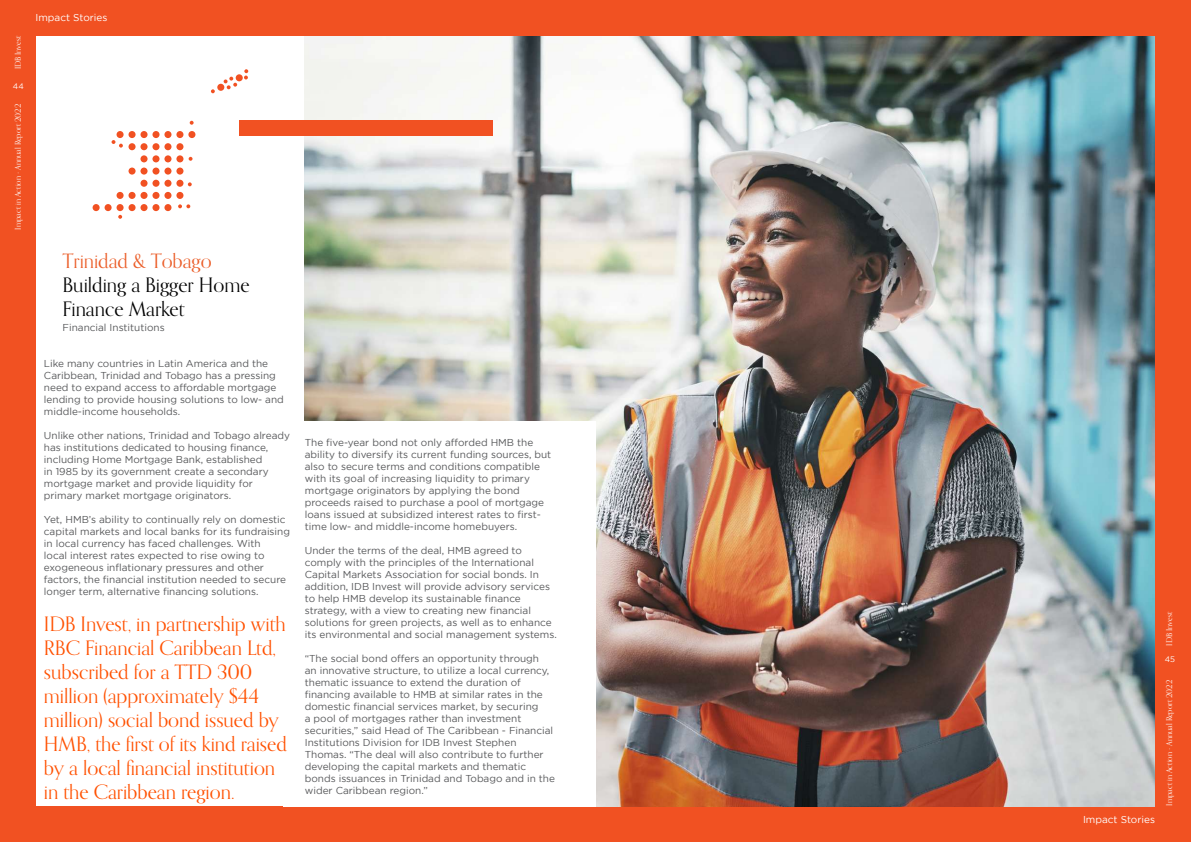
<style>
.page{position:relative;width:1191px;height:842px;background:#fff}
.page>*{position:absolute;margin:0;border:0;box-sizing:border-box;transform-origin:0 0}
.t1{font:20px/24px "Orpheus Pro";color:#ff5100}
.t2{font:20px/24px "Orpheus Pro";color:#000}
.t3{font:20px "Orpheus Pro";color:#eb5e29}
.t4{font:10px/12px "Gotham";color:#57585a}
.t5{font:10px "Gotham";color:#fff}
.t6{font:8px "Orpheus Pro";color:#fff}
.t7{font:8px "Gotham";color:#fff}
</style>
<div class="page">
<div style="left:0;top:0;width:1190px;height:36px;background:#f15122"></div>
<div style="left:0;top:807px;width:1191px;height:35px;background:#f15122"></div>
<div style="left:0;top:0;width:36px;height:828px;background:#f15122"></div>
<div style="left:1155px;top:0;width:36px;height:828px;background:#f15122"></div>
<img style="left:305px;top:37px;width:850px;height:770px">
<div style="left:283px;top:421px;width:312px;height:386px;background:#fff"></div>
<div style="left:239px;top:120px;width:253px;height:15px;background:#f15122"></div>
<div style="left:164px;top:204px;width:7px;height:7px;background:#f15122;border-radius:50%"></div>
<div style="left:152px;top:204px;width:7px;height:7px;background:#f15122;border-radius:50%"></div>
<div style="left:140px;top:204px;width:7px;height:7px;background:#f15122;border-radius:50%"></div>
<div style="left:128px;top:204px;width:8px;height:7px;background:#f15122;border-radius:50%"></div>
<div style="left:117px;top:204px;width:7px;height:7px;background:#f15122;border-radius:50%"></div>
<div style="left:105px;top:204px;width:7px;height:7px;background:#f15122;border-radius:50%"></div>
<div style="left:93px;top:204px;width:7px;height:7px;background:#f15122;border-radius:50%"></div>
<div style="left:176px;top:192px;width:7px;height:7px;background:#f15122;border-radius:50%"></div>
<div style="left:164px;top:192px;width:7px;height:7px;background:#f15122;border-radius:50%"></div>
<div style="left:152px;top:192px;width:7px;height:7px;background:#f15122;border-radius:50%"></div>
<div style="left:140px;top:192px;width:7px;height:7px;background:#f15122;border-radius:50%"></div>
<div style="left:128px;top:192px;width:8px;height:7px;background:#f15122;border-radius:50%"></div>
<div style="left:117px;top:192px;width:7px;height:7px;background:#f15122;border-radius:50%"></div>
<div style="left:176px;top:180px;width:7px;height:7px;background:#f15122;border-radius:50%"></div>
<div style="left:164px;top:180px;width:7px;height:7px;background:#f15122;border-radius:50%"></div>
<div style="left:152px;top:180px;width:7px;height:7px;background:#f15122;border-radius:50%"></div>
<div style="left:140px;top:180px;width:7px;height:7px;background:#f15122;border-radius:50%"></div>
<div style="left:176px;top:168px;width:7px;height:7px;background:#f15122;border-radius:50%"></div>
<div style="left:164px;top:168px;width:7px;height:7px;background:#f15122;border-radius:50%"></div>
<div style="left:152px;top:168px;width:7px;height:7px;background:#f15122;border-radius:50%"></div>
<div style="left:140px;top:168px;width:7px;height:7px;background:#f15122;border-radius:50%"></div>
<div style="left:128px;top:168px;width:8px;height:7px;background:#f15122;border-radius:50%"></div>
<div style="left:176px;top:155px;width:7px;height:7px;background:#f15122;border-radius:50%"></div>
<div style="left:164px;top:155px;width:7px;height:7px;background:#f15122;border-radius:50%"></div>
<div style="left:152px;top:155px;width:7px;height:7px;background:#f15122;border-radius:50%"></div>
<div style="left:140px;top:155px;width:7px;height:7px;background:#f15122;border-radius:50%"></div>
<div style="left:176px;top:143px;width:7px;height:7px;background:#f15122;border-radius:50%"></div>
<div style="left:164px;top:143px;width:7px;height:7px;background:#f15122;border-radius:50%"></div>
<div style="left:152px;top:143px;width:7px;height:7px;background:#f15122;border-radius:50%"></div>
<div style="left:140px;top:143px;width:7px;height:7px;background:#f15122;border-radius:50%"></div>
<div style="left:128px;top:143px;width:8px;height:7px;background:#f15122;border-radius:50%"></div>
<div style="left:188px;top:131px;width:7px;height:7px;background:#f15122;border-radius:50%"></div>
<div style="left:217px;top:84px;width:7px;height:7px;background:#f15122;border-radius:50%"></div>
<div style="left:236px;top:74px;width:7px;height:7px;background:#f15122;border-radius:50%"></div>
<div style="left:176px;top:131px;width:7px;height:7px;background:#f15122;border-radius:50%"></div>
<div style="left:164px;top:131px;width:7px;height:7px;background:#f15122;border-radius:50%"></div>
<div style="left:152px;top:131px;width:7px;height:7px;background:#f15122;border-radius:50%"></div>
<div style="left:140px;top:131px;width:7px;height:7px;background:#f15122;border-radius:50%"></div>
<div style="left:128px;top:131px;width:8px;height:7px;background:#f15122;border-radius:50%"></div>
<div style="left:117px;top:131px;width:7px;height:7px;background:#f15122;border-radius:50%"></div>
<svg style="left:190px;top:121px;width:4px;height:4px"></svg>
<svg style="left:211px;top:89px;width:4px;height:4px"></svg>
<svg style="left:244px;top:69px;width:4px;height:10px"></svg>
<svg style="left:189px;top:157px;width:3px;height:4px"></svg>
<svg style="left:224px;top:77px;width:13px;height:12px"></svg>
<svg style="left:178px;top:204px;width:12px;height:4px"></svg>
<svg style="left:188px;top:182px;width:4px;height:4px"></svg>
<svg style="left:118px;top:215px;width:4px;height:4px"></svg>
<svg style="left:112px;top:140px;width:11px;height:8px"></svg>
<p class="t6" style="left:13px;top:69px;width:35px;rotate:-90deg">IDB Invest</p>
<p class="t7" style="left:13px;top:81px;width:12px">44</p>
<p class="t6" style="left:13px;top:230px;width:127px;rotate:-90deg">Impact in Action - Annual Report 2022</p>
<p class="t5" style="left:36px;top:12px;width:73px">Impact Stories</p>
<h1 class="t3" style="left:63px;top:248px;width:151px">Trinidad &amp; Tobago</h1>
<h1 class="t2" style="left:63px;top:272px;width:189px">Building a Bigger Home<br>Finance Market</h1>
<p class="t4" style="left:63px;top:322px;width:104px">Financial Institutions</p>
<p class="t4" style="left:44px;top:358px;width:241px">Like many countries in Latin America and the Caribbean, Trinidad and Tobago has a pressing need to expand access to affordable mortgage lending to provide housing solutions to low- and middle-income households.</p>
<p class="t4" style="left:44px;top:430px;width:248px">Unlike other nations, Trinidad and Tobago already has institutions dedicated to housing finance, including Home Mortgage Bank, established<br>in 1985 by its government create a secondary mortgage market and provide liquidity for primary market mortgage originators.</p>
<p class="t4" style="left:44px;top:514px;width:248px">Yet, HMB’s ability to continually rely on domestic capital markets and local banks for its fundraising in local currency has faced challenges. With<br>local interest rates expected to rise owing to exogeneous inflationary pressures and other factors, the financial institution needed to secure longer term, alternative financing solutions.</p>
<h1 class="t1" style="left:44px;top:612px;width:244px">IDB Invest, in partnership with<br>RBC Financial Caribbean Ltd, subscribed for a TTD 300 million (approximately $44 million) social bond issued by<br>HMB, the first of its kind raised by a local financial institution in the Caribbean region.</h1>
<p class="t4" style="left:305px;top:436px;width:248px">The five-year bond not only afforded HMB the ability to diversify its current funding sources, but also to secure terms and conditions compatible with its goal of increasing liquidity to primary mortgage originators by applying the bond proceeds raised to purchase a pool of mortgage loans issued at subsidized interest rates to first&shy;time low- and middle-income homebuyers.</p>
<p class="t4" style="left:305px;top:544px;width:253px">Under the terms of the deal, HMB agreed to comply with the principles of the International Capital Markets Association for social bonds. In addition, IDB Invest will provide advisory services to help HMB develop its sustainable finance strategy, with a view to creating new financial solutions for green projects, as well as to enhance its environmental and social management systems.</p>
<p class="t4" style="left:305px;top:652px;width:252px">“The social bond offers an opportunity through<br>an innovative structure, to utilize a local currency, thematic issuance to extend the duration of financing available to HMB at similar rates in the domestic financial services market, by securing<br>a pool of mortgages rather than investment securities,” said Head of The Caribbean - Financial Institutions Division for IDB Invest Stephen Thomas. “The deal will also contribute to further developing the capital markets and thematic bonds issuances in Trinidad and Tobago and in the wider Caribbean region.”</p>
<p class="t5" style="left:1083px;top:814px;width:73px">Impact Stories</p>
<p class="t6" style="left:1164px;top:645px;width:35px;rotate:-90deg">IDB Invest</p>
<p class="t7" style="left:1164px;top:654px;width:12px">45</p>
<p class="t6" style="left:1164px;top:805px;width:127px;rotate:-90deg">Impact in Action - Annual Report 2022</p>
</div>
